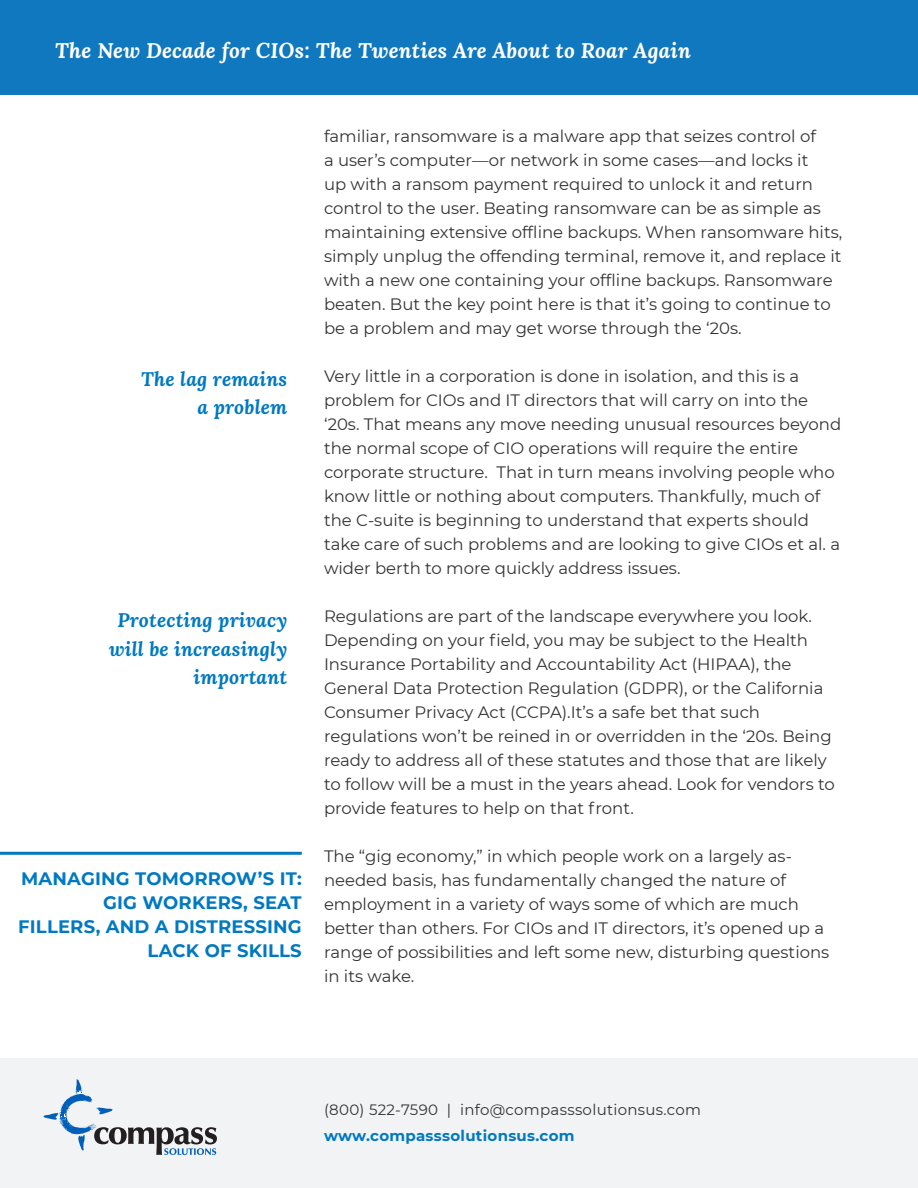
<style>
.page{position:relative;width:918px;height:1188px;background:#fff}
.page>*{position:absolute;margin:0;border:0;box-sizing:border-box;transform-origin:0 0}
.t1{font:italic 700 21px "Lora";letter-spacing:.01em;color:#fff}
.t2{font:italic 700 19.5px/28.5px "Lora";letter-spacing:.01em;color:#0079c1;text-align:right}
.t3{font:700 18px/24px "Montserrat";letter-spacing:.01em;color:#0079c1;text-align:right}
.t4{font:16.5px/24px "Montserrat";color:#333}
.t5{font:15px "Montserrat";letter-spacing:.02em;color:#333}
.t6{font:700 15px "Montserrat";letter-spacing:.02em;color:#0079c1}
</style>
<div class="page">
<div style="left:0;top:0;width:918px;height:94px;background:#1078bf"></div>
<div style="left:0;top:1058px;width:918px;height:130px;background:#f2f3f4"></div>
<svg style="left:43px;top:1079px;width:174px;height:76px"></svg>
<hr style="left:0;top:852px;width:302px;height:3px;background:#0079c1">
<p class="t1" style="left:55px;top:36px;width:637px">The New Decade for CIOs: The Twenties Are About to Roar Again</p>
<p class="t2" style="left:141px;top:364px;width:148px">The lag remains a problem</p>
<p class="t2" style="left:109px;top:606px;width:180px">Protecting privacy will be increasingly important</p>
<p class="t3" style="left:18px;top:865px;width:285px">MANAGING TOMORROW’S IT:<br>GIG WORKERS, SEAT<br>FILLERS, AND A DISTRESSING<br>LACK OF SKILLS</p>
<p class="t4" style="left:324px;top:124px;width:520px">familiar, ransomware is a malware app that seizes control of<br>a user’s computer—or network in some cases—and locks it<br>up with a ransom payment required to unlock it and return control to the user. Beating ransomware can be as simple as maintaining extensive offline backups. When ransomware hits, simply unplug the offending terminal, remove it, and replace it with a new one containing your offline backups. Ransomware beaten. But the key point here is that it’s going to continue to be a problem and may get worse through the ‘20s.</p>
<p class="t4" style="left:324px;top:364px;width:519px">Very little in a corporation is done in isolation, and this is a problem for CIOs and IT directors that will carry on into the ‘20s. That means any move needing unusual resources beyond the normal scope of CIO operations will require the entire corporate structure. That in turn means involving people who know little or nothing about computers. Thankfully, much of the C-suite is beginning to understand that experts should take care of such problems and are looking to give CIOs et al. a wider berth to more quickly address issues.</p>
<p class="t4" style="left:324px;top:604px;width:512px">Regulations are part of the landscape everywhere you look.<br>Depending on your field, you may be subject to the Health Insurance Portability and Accountability Act (HIPAA), the General Data Protection Regulation (GDPR), or the California Consumer Privacy Act (CCPA).It’s a safe bet that such regulations won’t be reined in or overridden in the ‘20s. Being ready to address all of these statutes and those that are likely to follow will be a must in the years ahead. Look for vendors to provide features to help on that front.</p>
<p class="t4" style="left:324px;top:844px;width:507px">The “gig economy,” in which people work on a largely as&shy;needed basis, has fundamentally changed the nature of employment in a variety of ways some of which are much better than others. For CIOs and IT directors, it’s opened up a range of possibilities and left some new, disturbing questions in its wake.</p>
<p class="t5" style="left:324px;top:1099px;width:379px">(800) 522-7590 | info@compasssolutionsus.com</p>
<p class="t6" style="left:324px;top:1125px;width:252px">www.compasssolutionsus.com</p>
</div>
